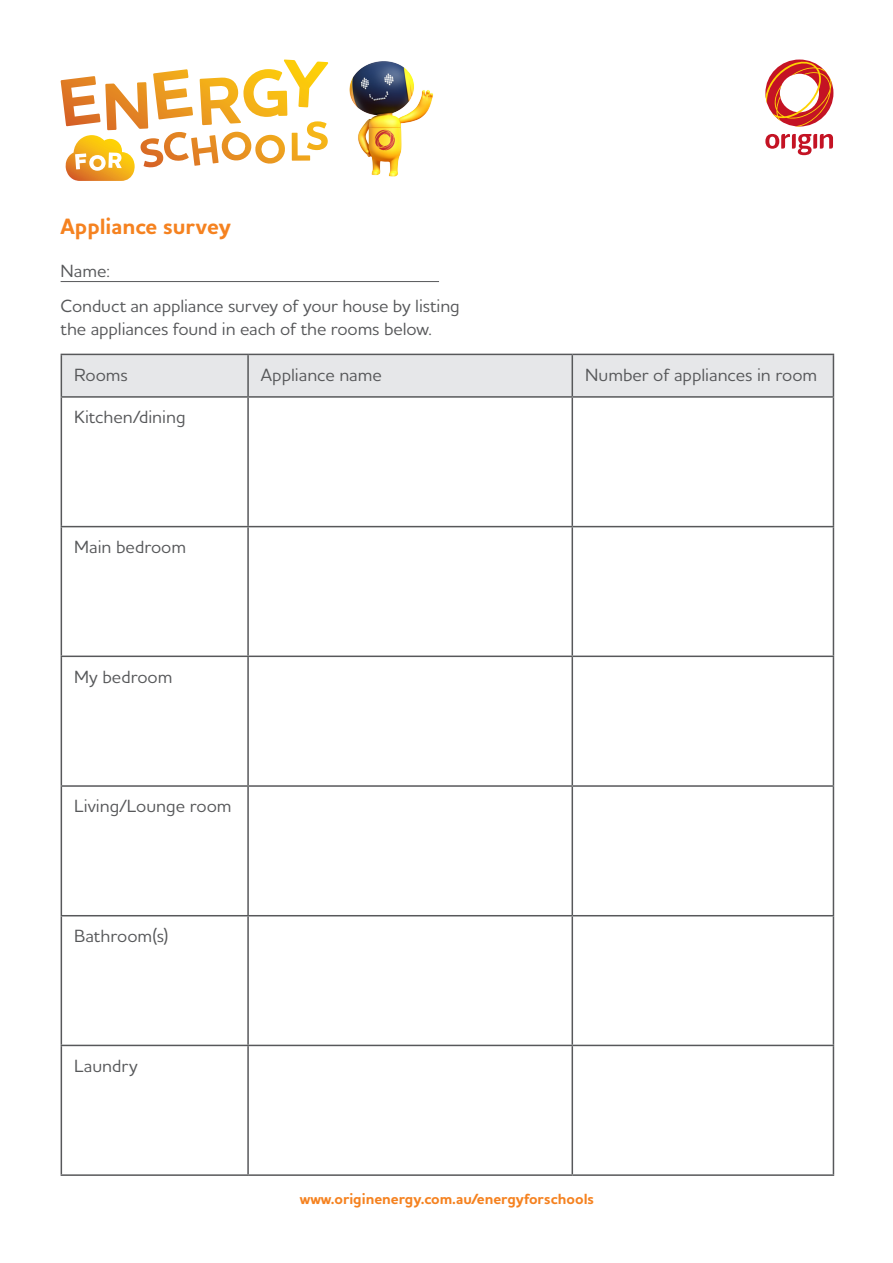
<style>
.page{position:relative;width:893px;height:1263px;background:#fff}
.page>*{position:absolute;margin:0;border:0;box-sizing:border-box;transform-origin:0 0}
.Heading_1{font:700 22.5px "Houschka Alt Pro";color:#f58220}
.Body{font:500 18px/22.5px "Houschka Alt Pro";letter-spacing:-.005em;color:#57585a}
.Heading_3{font:500 18px "Houschka Alt Pro";color:#57585a}
.Rules{font:500 18px "Houschka Alt Pro";color:#57585a}
.t1{font:700 15px "Houschka Alt Pro";color:#f58220}
</style>
<div class="page">
<hr style="left:61px;top:281px;width:378px;height:1px;background:#57585a">
<div style="left:62px;top:355px;width:771px;height:41px;background:#e6e7e9"></div>
<hr style="left:61px;top:354px;width:187px;height:1px;background:#57585a">
<hr style="left:61px;top:355px;width:1px;height:41px;background:#57585a">
<hr style="left:248px;top:354px;width:324px;height:1px;background:#57585a">
<hr style="left:247px;top:355px;width:2px;height:41px;background:#57585a">
<hr style="left:572px;top:354px;width:262px;height:1px;background:#57585a">
<hr style="left:572px;top:355px;width:1px;height:41px;background:#57585a">
<hr style="left:833px;top:355px;width:1px;height:41px;background:#57585a">
<hr style="left:61px;top:396px;width:187px;height:2px;background:#57585a">
<hr style="left:61px;top:398px;width:1px;height:128px;background:#57585a">
<hr style="left:248px;top:396px;width:324px;height:2px;background:#57585a">
<hr style="left:247px;top:398px;width:2px;height:128px;background:#57585a">
<hr style="left:572px;top:396px;width:262px;height:2px;background:#57585a">
<hr style="left:572px;top:398px;width:1px;height:128px;background:#57585a">
<hr style="left:833px;top:398px;width:1px;height:128px;background:#57585a">
<hr style="left:61px;top:526px;width:187px;height:1px;background:#57585a">
<hr style="left:61px;top:527px;width:1px;height:128px;background:#57585a">
<hr style="left:248px;top:526px;width:324px;height:1px;background:#57585a">
<hr style="left:247px;top:527px;width:2px;height:128px;background:#57585a">
<hr style="left:572px;top:526px;width:262px;height:1px;background:#57585a">
<hr style="left:572px;top:527px;width:1px;height:128px;background:#57585a">
<hr style="left:833px;top:527px;width:1px;height:128px;background:#57585a">
<hr style="left:61px;top:655px;width:187px;height:2px;background:#57585a">
<hr style="left:61px;top:657px;width:1px;height:128px;background:#57585a">
<hr style="left:248px;top:655px;width:324px;height:2px;background:#57585a">
<hr style="left:247px;top:657px;width:2px;height:128px;background:#57585a">
<hr style="left:572px;top:655px;width:262px;height:2px;background:#57585a">
<hr style="left:572px;top:657px;width:1px;height:128px;background:#57585a">
<hr style="left:833px;top:657px;width:1px;height:128px;background:#57585a">
<hr style="left:61px;top:785px;width:187px;height:2px;background:#57585a">
<hr style="left:61px;top:787px;width:1px;height:128px;background:#57585a">
<hr style="left:248px;top:785px;width:324px;height:2px;background:#57585a">
<hr style="left:247px;top:787px;width:2px;height:128px;background:#57585a">
<hr style="left:572px;top:785px;width:262px;height:2px;background:#57585a">
<hr style="left:572px;top:787px;width:1px;height:128px;background:#57585a">
<hr style="left:833px;top:787px;width:1px;height:128px;background:#57585a">
<hr style="left:61px;top:915px;width:187px;height:1px;background:#57585a">
<hr style="left:61px;top:916px;width:1px;height:129px;background:#57585a">
<hr style="left:248px;top:915px;width:324px;height:1px;background:#57585a">
<hr style="left:247px;top:916px;width:2px;height:129px;background:#57585a">
<hr style="left:572px;top:915px;width:262px;height:1px;background:#57585a">
<hr style="left:572px;top:916px;width:1px;height:129px;background:#57585a">
<hr style="left:833px;top:916px;width:1px;height:129px;background:#57585a">
<hr style="left:61px;top:1045px;width:187px;height:1px;background:#57585a">
<hr style="left:61px;top:1046px;width:1px;height:128px;background:#57585a">
<hr style="left:248px;top:1045px;width:324px;height:1px;background:#57585a">
<hr style="left:247px;top:1046px;width:2px;height:128px;background:#57585a">
<hr style="left:572px;top:1045px;width:262px;height:1px;background:#57585a">
<hr style="left:572px;top:1046px;width:1px;height:128px;background:#57585a">
<hr style="left:833px;top:1046px;width:1px;height:128px;background:#57585a">
<hr style="left:61px;top:1174px;width:187px;height:2px;background:#57585a">
<hr style="left:248px;top:1174px;width:324px;height:2px;background:#57585a">
<hr style="left:572px;top:1174px;width:262px;height:2px;background:#57585a">
<img style="left:328px;top:61px;width:106px;height:116px">
<svg style="left:61px;top:60px;width:267px;height:121px"></svg>
<svg style="left:765px;top:60px;width:68px;height:67px"></svg>
<svg style="left:765px;top:134px;width:68px;height:21px"></svg>
<p class="Heading_1" style="left:61px;top:212px;width:172px">Appliance survey</p>
<p class="Rules" style="left:61px;top:259px;width:51px">Name:</p>
<p class="Body" style="left:61px;top:294px;width:401px">Conduct an appliance survey of your house by listing the appliances found in each of the rooms below.</p>
<p class="Heading_3" style="left:74px;top:363px;width:55px">Rooms</p>
<p class="Heading_3" style="left:261px;top:363px;width:123px">Appliance name</p>
<p class="Heading_3" style="left:585px;top:363px;width:234px">Number of appliances in room</p>
<p class="Body" style="left:74px;top:405px;width:113px">Kitchen/dining</p>
<p class="Body" style="left:74px;top:535px;width:114px">Main bedroom</p>
<p class="Body" style="left:74px;top:665px;width:100px">My bedroom</p>
<p class="Body" style="left:74px;top:794px;width:159px">Living/Lounge room</p>
<p class="Body" style="left:74px;top:924px;width:96px">Bathroom(s)</p>
<p class="Body" style="left:74px;top:1054px;width:65px">Laundry</p>
<p class="t1" style="left:300px;top:1189px;width:296px">www.originenergy.com.au/energyforschools</p>
</div>
